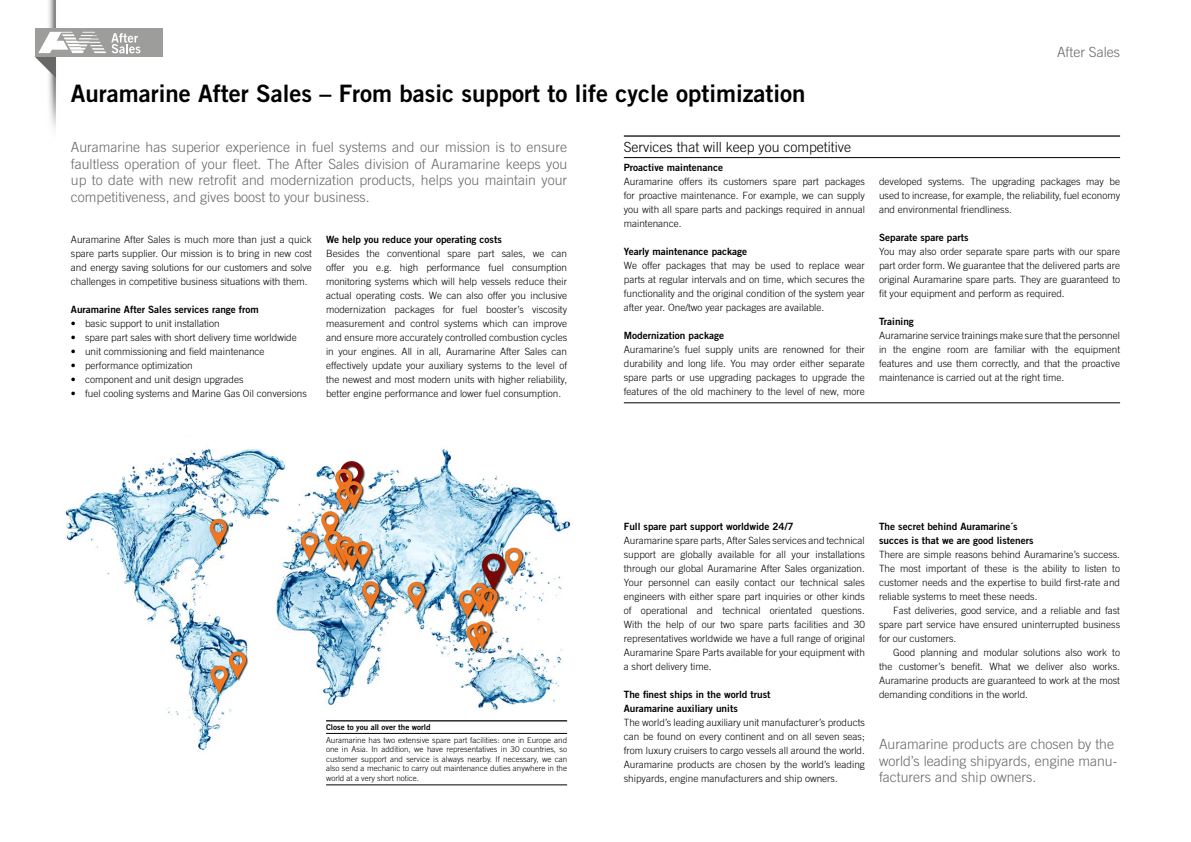
<style>
.page{position:relative;width:1191px;height:842px;background:#fff}
.page>*{position:absolute;margin:0;border:0;box-sizing:border-box;transform-origin:0 0}
.t1{font:24px "Trade Gothic LT Std Bd 2";color:#000}
.t2{font:300 14px/16.8px "Trade Gothic LT Std";color:#686867}
.t3{font:300 14px "Trade Gothic LT Std";color:#000}
.t4{font:300 10px/14px "Trade Gothic LT Std";color:#000;text-align:justify}
.t5{font:10px/14px "Trade Gothic LT Std Bd 2";color:#000}
.t6{font:300 8px/9.6px "Trade Gothic LT Std";color:#000;text-align:justify}
.t7{font:8px "Trade Gothic LT Std Bd 2";color:#000}
</style>
<div class="page">
<img style="left:65px;top:448px;width:506px;height:302px">
<div style="left:362px;top:581px;width:19px;height:30px;background:#000;opacity:.75"></div>
<svg style="left:362px;top:581px;width:17px;height:28px"></svg>
<div style="left:209px;top:519px;width:20px;height:30px;background:#000;opacity:.75"></div>
<svg style="left:210px;top:519px;width:17px;height:28px"></svg>
<div style="left:458px;top:590px;width:20px;height:30px;background:#000;opacity:.75"></div>
<div style="left:334px;top:542px;width:20px;height:30px;background:#fdfef9"></div>
<div style="left:210px;top:665px;width:20px;height:31px;background:#000;opacity:.75"></div>
<div style="left:229px;top:651px;width:19px;height:30px;background:#000;opacity:.75"></div>
<svg style="left:211px;top:651px;width:35px;height:42px"></svg>
<div style="left:466px;top:623px;width:20px;height:30px;background:#000;opacity:.75"></div>
<div style="left:505px;top:547px;width:19px;height:31px;background:#000;opacity:.75"></div>
<img style="left:459px;top:548px;width:63px;height:103px">
<div style="left:407px;top:582px;width:20px;height:30px;background:#000;opacity:.75"></div>
<svg style="left:408px;top:582px;width:17px;height:28px"></svg>
<div style="left:343px;top:542px;width:20px;height:30px;background:#000;opacity:.75"></div>
<div style="left:354px;top:541px;width:20px;height:30px;background:#000;opacity:.75"></div>
<img style="left:301px;top:461px;width:70px;height:109px">
<img style="left:48px;top:0;width:115px;height:129px">
<div style="left:35px;top:28px;width:127px;height:29px;background:#9d9d9c"></div>
<svg style="left:35px;top:32px;width:105px;height:46px"></svg>
<hr style="left:326px;top:720px;width:241px;height:1px;background:#000">
<hr style="left:624px;top:135px;width:496px;height:2px;background:#000">
<hr style="left:326px;top:733px;width:241px;height:1px;background:#000">
<hr style="left:624px;top:157px;width:496px;height:1px;background:#000">
<hr style="left:326px;top:785px;width:241px;height:1px;background:#000">
<hr style="left:624px;top:403px;width:496px;height:1px;background:#000">
<h1 class="t1" style="left:71px;top:79px;width:736px">Auramarine After Sales – From basic support to life cycle optimization</h1>
<p class="t2" style="left:71px;top:138px;width:498px;text-align:justify">Auramarine has superior experience in fuel systems and our mission is to ensure faultless operation of your fleet. The After Sales division of Auramarine keeps you up to date with new retrofit and modernization products, helps you maintain your competitiveness, and gives boost to your business.</p>
<p class="t4" style="left:71px;top:232px;width:242px">Auramarine After Sales is much more than just a quick spare parts supplier. Our mission is to bring in new cost and energy saving solutions for our customers and solve challenges in competitive business situations with them.</p>
<p class="t5" style="left:71px;top:302px;width:189px">Auramarine After Sales services range from</p>
<p class="t4" style="left:71px;top:316px;width:150px">• basic support to unit installation</p>
<p class="t4" style="left:71px;top:330px;width:227px">• spare part sales with short delivery time worldwide</p>
<p class="t4" style="left:71px;top:344px;width:195px">• unit commissioning and field maintenance</p>
<p class="t4" style="left:71px;top:358px;width:123px">• performance optimization</p>
<p class="t4" style="left:71px;top:372px;width:174px">• component and unit design upgrades</p>
<p class="t4" style="left:71px;top:386px;width:237px">• fuel cooling systems and Marine Gas Oil conversions</p>
<h2 class="t3" style="left:624px;top:139px;width:229px">Services that will keep you competitive</h2>
<p class="t5" style="left:624px;top:160px;width:101px">Proactive maintenance</p>
<p class="t4" style="left:624px;top:174px;width:242px">Auramarine offers its customers spare part packages for proactive maintenance. For example, we can supply you with all spare parts and packings required in annual maintenance.</p>
<p class="t5" style="left:624px;top:244px;width:125px">Yearly maintenance package</p>
<p class="t4" style="left:624px;top:258px;width:242px">We offer packages that may be used to replace wear parts at regular intervals and on time, which secures the functionality and the original condition of the system year after year. One/two year packages are available.</p>
<p class="t5" style="left:624px;top:328px;width:102px">Modernization package</p>
<p class="t4" style="left:624px;top:342px;width:242px">Auramarine’s fuel supply units are renowned for their durability and long life. You may order either separate spare parts or use upgrading packages to upgrade the features of the old machinery to the level of new, more</p>
<p class="t5" style="left:326px;top:232px;width:177px">We help you reduce your operating costs</p>
<p class="t4" style="left:326px;top:246px;width:242px">Besides the conventional spare part sales, we can offer you e.g. high performance fuel consumption monitoring systems which will help vessels reduce their actual operating costs. We can also offer you inclusive modernization packages for fuel booster’s viscosity measurement and control systems which can improve and ensure more accurately controlled combustion cycles in your engines. All in all, Auramarine After Sales can effectively update your auxiliary systems to the level of the newest and most modern units with higher reliability, better engine performance and lower fuel consumption.</p>
<h2 class="t2" style="left:1057px;top:43px;width:64px">After Sales</h2>
<p class="t4" style="left:879px;top:174px;width:242px">developed systems. The upgrading packages may be used to increase, for example, the reliability, fuel economy and environmental friendliness.</p>
<p class="t5" style="left:879px;top:230px;width:91px">Separate spare parts</p>
<p class="t4" style="left:879px;top:244px;width:242px">You may also order separate spare parts with our spare part order form. We guarantee that the delivered parts are original Auramarine spare parts. They are guaranteed to fit your equipment and perform as required.</p>
<p class="t5" style="left:879px;top:314px;width:36px">Training</p>
<p class="t4" style="left:879px;top:328px;width:242px">Auramarine service trainings make sure that the personnel in the engine room are familiar with the equipment features and use them correctly, and that the proactive maintenance is carried out at the right time.</p>
<p class="t7" style="left:326px;top:722px;width:106px">Close to you all over the world</p>
<p class="t6" style="left:326px;top:735px;width:242px">Auramarine has two extensive spare part facilities: one in Europe and one in Asia. In addition, we have representatives in 30 countries, so customer support and service is always nearby. If necessary, we can also send a mechanic to carry out maintenance duties anywhere in the world at a very short notice.</p>
<p class="t5" style="left:624px;top:519px;width:171px">Full spare part support worldwide 24/7</p>
<p class="t4" style="left:624px;top:533px;width:242px">Auramarine spare parts, After Sales services and technical support are globally available for all your installations through our global Auramarine After Sales organization.<br>Your personnel can easily contact our technical sales engineers with either spare part inquiries or other kinds of operational and technical orientated questions.<br>With the help of our two spare parts facilities and 30 representatives worldwide we have a full range of original Auramarine Spare Parts available for your equipment with a short delivery time.</p>
<p class="t5" style="left:624px;top:687px;width:148px">The finest ships in the world trust<br>Auramarine auxiliary units</p>
<p class="t4" style="left:624px;top:715px;width:242px">The world’s leading auxiliary unit manufacturer’s products can be found on every continent and on all seven seas; from luxury cruisers to cargo vessels all around the world.<br>Auramarine products are chosen by the world’s leading shipyards, engine manufacturers and ship owners.</p>
<p class="t5" style="left:879px;top:519px;width:156px">The secret behind Auramarine´s succes is that we are good listeners</p>
<p class="t4" style="left:879px;top:547px;width:242px">There are simple reasons behind Auramarine’s success.<br>The most important of these is the ability to listen to customer needs and the expertise to build first-rate and reliable systems to meet these needs.</p>
<p class="t4" style="left:879px;top:603px;width:242px;text-indent:14px">Fast deliveries, good service, and a reliable and fast spare part service have ensured uninterrupted business for our customers.</p>
<p class="t4" style="left:879px;top:645px;width:242px;text-indent:14px">Good planning and modular solutions also work to the customer’s benefit. What we deliver also works.<br>Auramarine products are guaranteed to work at the most demanding conditions in the world.</p>
<h2 class="t2" style="left:879px;top:735px;width:240px">Auramarine products are chosen by the world’s leading shipyards, engine manu&shy;facturers and ship owners.</h2>
</div>
